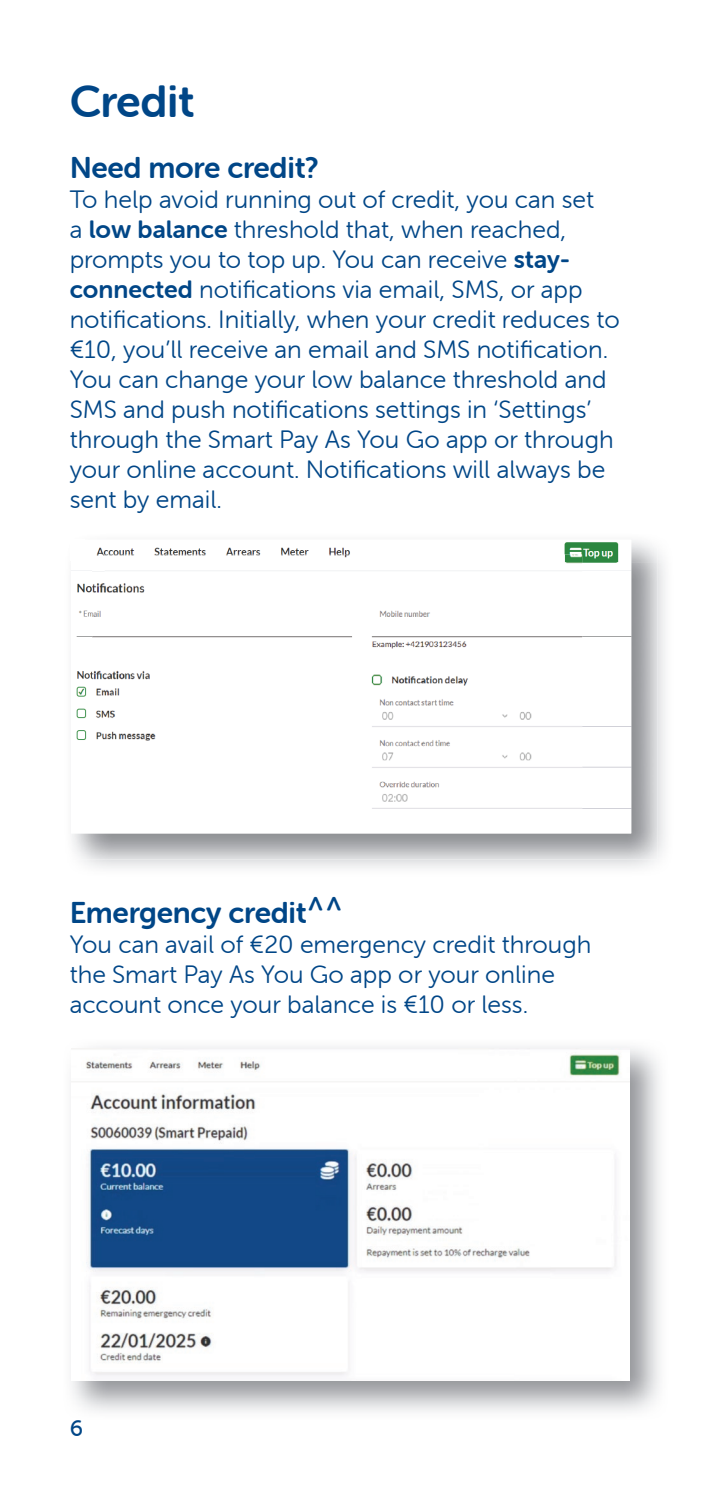
<style>
.page{position:relative;width:702px;height:1489px;background:#fff}
.page>*{position:absolute;margin:0;border:0;box-sizing:border-box;transform-origin:0 0}
.t1{font:45px "Museo Sans Rounded 700";letter-spacing:-.01em;color:#004687}
.t2{font:30px "Museo Sans Rounded 700";letter-spacing:-.01em;color:#004687}
.t3{font:25px/30px "Museo Sans Rounded 300";color:#004687}
.t4{font:22.5px "Museo Sans Rounded 500";color:#004687}
.s1{font-family:"Museo Sans Rounded 700"}
</style>
<div class="page">
<img style="left:71px;top:1048px;width:558px;height:332px">
<img style="left:68px;top:536px;width:589px;height:323px">
<img style="left:71px;top:539px;width:560px;height:294px">
<img style="left:92px;top:554px;width:490px;height:257px">
<img style="left:92px;top:554px;width:13px;height:19px">
<div style="left:71px;top:539px;width:14px;height:22px;background:#fff"></div>
<div style="left:83px;top:622px;width:119px;height:11px;background:#fff"></div>
<h1 class="t1" style="left:70px;top:76px;width:126px">Credit</h1>
<p class="t2" style="left:70px;top:151px;width:251px">Need more credit?</p>
<p class="t3" style="left:70px;top:185px;width:551px">To help avoid running out of credit, you can set<br>a <span class="s1">low balance</span> threshold that, when reached, prompts you to top up. You can receive <span class="s1">stay&shy;connected</span> notifications via email, SMS, or app notifications. Initially, when your credit reduces to €10, you’ll receive an email and SMS notification.<br>You can change your low balance threshold and SMS and push notifications settings in ‘Settings’ through the Smart Pay As You Go app or through your online account. Notifications will always be sent by email.</p>
<p class="t2" style="left:70px;top:895px;width:275px">Emergency credit^^</p>
<p class="t3" style="left:70px;top:929px;width:523px">You can avail of €20 emergency credit through the Smart Pay As You Go app or your online account once your balance is €10 or less.</p>
<p class="t4" style="left:70px;top:1415px;width:15px">6</p>
</div>
